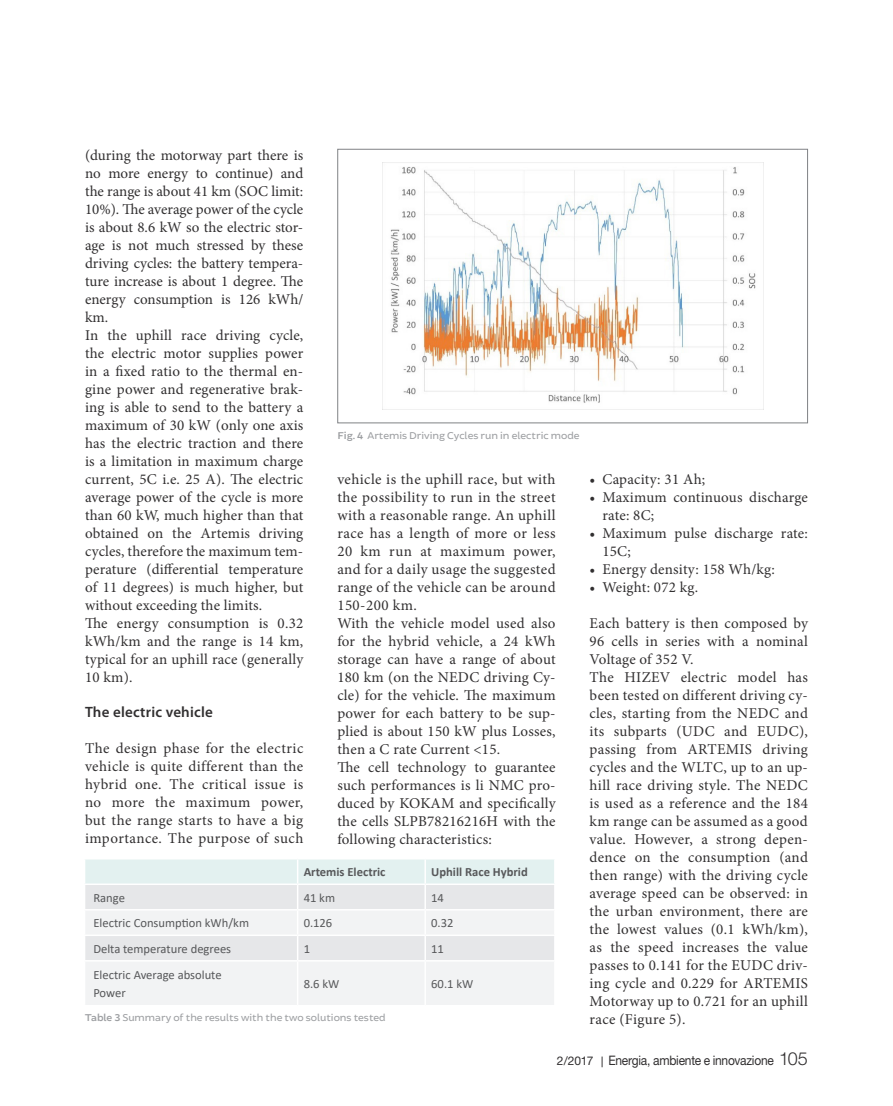
<style>
.page{position:relative;width:893px;height:1106px;background:#fff}
.page>*{position:absolute;margin:0;border:0;box-sizing:border-box;transform-origin:0 0}
.Elenco_a_colori_-_Co{font:15px/18px "Minion Pro";letter-spacing:.015em;color:#312f30;text-align:justify}
.t1{font:600 15px "Myriad Pro";letter-spacing:.015em;color:#312f30}
.t2{font:13.05px "Helvetica Neue LT Std";letter-spacing:-.02em;color:#312f30;scale:.92 1}
.Normal_Table_Text{font:12.6px "Calibri";color:#57585a}
.Normal_Table_Text-2{font:700 12.6px "Calibri";color:#57585a}
.Default{font:10.5px "Brocha";color:#9d9fa2}
.s1{font-weight:600}
.s2{font-size:12px}
.s3{font-family:"Calibri";font-size:12px}
.s4{font-family:"Helvetica Neue";font-weight:300;font-size:18px}
</style>
<div class="page">
<div style="left:337px;top:149px;width:471px;height:274px;border:1px solid #808285"></div>
<div style="left:86px;top:962px;width:468px;height:43px;background:#f2f3f4"></div>
<svg style="left:85px;top:859px;width:469px;height:101px"></svg>
<hr style="left:425px;top:934px;width:131px;height:2px;background:#fff">
<hr style="left:424px;top:936px;width:2px;height:24px;background:#fff">
<hr style="left:297px;top:961px;width:1px;height:44px;background:#fff">
<hr style="left:424px;top:961px;width:2px;height:44px;background:#fff">
<img style="left:382px;top:162px;width:381px;height:248px">
<p class="Elenco_a_colori_-_Co" style="left:85px;top:146px;width:220px">(during the motorway part there is no more energy to continue) and the range is about 41 km (SOC limit:<br>10%). The average power of the cycle is about 8.6 kW so the electric stor&shy;age is not much stressed by these driving cycles: the battery tempera&shy;ture increase is about 1 degree. The energy consumption is 126 kWh/ km.</p>
<p class="Elenco_a_colori_-_Co" style="left:85px;top:326px;width:220px">In the uphill race driving cycle, the electric motor supplies power in a fixed ratio to the thermal en&shy;gine power and regenerative brak&shy;ing is able to send to the battery a maximum of 30 kW (only one axis has the electric traction and there is a limitation in maximum charge current, 5C i.e. 25 A). The electric average power of the cycle is more than 60 kW, much higher than that obtained on the Artemis driving cycles, therefore the maximum tem&shy;perature (differential temperature of 11 degrees) is much higher, but without exceeding the limits.</p>
<p class="Elenco_a_colori_-_Co" style="left:85px;top:614px;width:220px">The energy consumption is 0.32 kWh/km and the range is 14 km, typical for an uphill race (generally 10 km).</p>
<p class="t1" style="left:85px;top:702px;width:129px">The electric vehicle</p>
<p class="Elenco_a_colori_-_Co" style="left:85px;top:739px;width:220px">The design phase for the electric vehicle is quite different than the hybrid one. The critical issue is no more the maximum power, but the range starts to have a big importance. The purpose of such</p>
<p class="Default" style="left:337px;top:429px;width:244px"><span class="s1">Fig. 4</span> Artemis Driving Cycles run in electric mode</p>
<p class="Elenco_a_colori_-_Co" style="left:337px;top:470px;width:220px">vehicle is the uphill race, but with the possibility to run in the street with a reasonable range. An uphill race has a length of more or less 20 km run at maximum power, and for a daily usage the suggested range of the vehicle can be around 150-200 km.</p>
<p class="Elenco_a_colori_-_Co" style="left:337px;top:614px;width:220px">With the vehicle model used also for the hybrid vehicle, a 24 kWh storage can have a range of about 180 km (on the NEDC driving Cy&shy;cle) for the vehicle. The maximum power for each battery to be sup&shy;plied is about 150 kW plus Losses, then a C rate Current &lt;15.</p>
<p class="Elenco_a_colori_-_Co" style="left:337px;top:758px;width:220px">The cell technology to guarantee such performances is li NMC pro&shy;duced by KOKAM and specifically the cells SLPB78216216H with the following characteristics:</p>
<p class="Normal_Table_Text-2" style="left:304px;top:863px;width:83px">Artemis Electric</p>
<p class="Normal_Table_Text-2" style="left:431px;top:863px;width:98px">Uphill Race Hybrid</p>
<p class="Normal_Table_Text" style="left:93px;top:888px;width:33px">Range</p>
<p class="Normal_Table_Text" style="left:304px;top:888px;width:33px">41 km</p>
<p class="Normal_Table_Text" style="left:431px;top:888px;width:14px">14</p>
<p class="Normal_Table_Text" style="left:93px;top:914px;width:157px">Electric Consumption kWh/km</p>
<p class="Normal_Table_Text" style="left:304px;top:914px;width:30px">0.126</p>
<p class="Normal_Table_Text" style="left:431px;top:914px;width:24px">0.32</p>
<p class="Normal_Table_Text" style="left:93px;top:939px;width:139px">Delta temperature degrees</p>
<p class="Normal_Table_Text" style="left:304px;top:939px;width:8px">1</p>
<p class="Normal_Table_Text" style="left:431px;top:939px;width:14px">11</p>
<p class="Normal_Table_Text" style="left:93px;top:965px;width:130px">Electric Average absolute</p>
<p class="Normal_Table_Text" style="left:93px;top:984px;width:34px">Power</p>
<p class="Normal_Table_Text" style="left:304px;top:975px;width:37px">8.6 kW</p>
<p class="Normal_Table_Text" style="left:431px;top:975px;width:44px">60.1 kW</p>
<p class="Default" style="left:85px;top:1011px;width:302px"><span class="s1">Table 3</span> Summary of the results with the two solutions tested</p>
<p class="Elenco_a_colori_-_Co" style="left:590px;top:470px;width:117px">• Capacity: 31 Ah;</p>
<p class="Elenco_a_colori_-_Co" style="left:602px;top:488px;width:207px;text-indent:-13px">• Maximum continuous discharge rate: 8C;</p>
<p class="Elenco_a_colori_-_Co" style="left:602px;top:524px;width:207px;text-indent:-13px">• Maximum pulse discharge rate:<br>15C;</p>
<p class="Elenco_a_colori_-_Co" style="left:590px;top:560px;width:187px">• Energy density: 158 Wh/kg:</p>
<p class="Elenco_a_colori_-_Co" style="left:590px;top:578px;width:110px">• Weight: 072 kg.</p>
<p class="Elenco_a_colori_-_Co" style="left:590px;top:614px;width:220px">Each battery is then composed by 96 cells in series with a nominal Voltage of 352 V.</p>
<p class="Elenco_a_colori_-_Co" style="left:590px;top:668px;width:220px">The HIZEV electric model has been tested on different driving cy&shy;cles, starting from the NEDC and its subparts (UDC and EUDC), passing from ARTEMIS driving cycles and the WLTC, up to an up&shy;hill race driving style. The NEDC is used as a reference and the 184 km range can be assumed as a good value. However, a strong depen&shy;dence on the consumption (and then range) with the driving cycle average speed can be observed: in the urban environment, there are the lowest values (0.1 kWh/km), as the speed increases the value passes to 0.141 for the EUDC driv&shy;ing cycle and 0.229 for ARTEMIS Motorway up to 0.721 for an uphill race (Figure 5).</p>
<p class="t2" style="left:557px;top:1052px;width:275px"><span class="s2">2/2017</span> <span class="s3">|</span> Energia, ambiente e innovazione <span class="s4">105</span></p>
</div>
